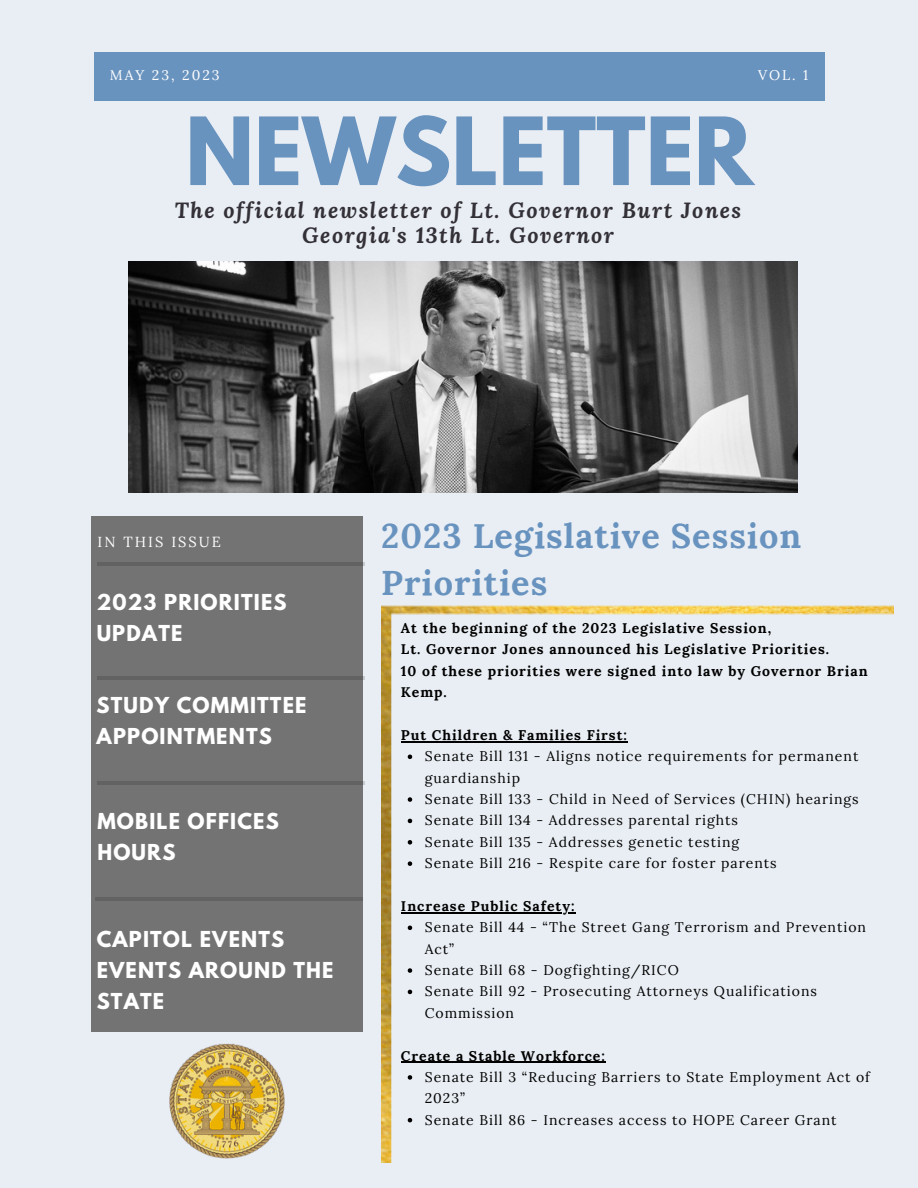
<style>
.page{position:relative;width:918px;height:1188px;background:#e9eef4}
.page>*{position:absolute;margin:0;border:0;box-sizing:border-box;transform-origin:0 0}
.t1{font:700 83.1px "League Spartan";color:#6993bf}
.t2{font:700 34.2px/47.2px "Lora";letter-spacing:.03em;color:#6993bf}
.t3{font:italic 700 21.75px "Lora";letter-spacing:.07em;color:#333137}
.t4{font:700 19.5px/30.9px "League Spartan";letter-spacing:.06em;color:#fff}
.t5{font:14.55px "Lora";letter-spacing:.14em;color:#fff}
.t6{font:13.95px/21.3px "Lora";letter-spacing:.07em;color:#000}
.t7{font:700 13.95px/21.3px "Lora";letter-spacing:.07em;color:#000}
.t8{font:13.95px "Lora";letter-spacing:.14em;color:#fff}
</style>
<div class="page">
<div style="left:95px;top:53px;width:730px;height:47px;background:#6993bf"></div>
<div style="left:92px;top:516px;width:271px;height:515px;background:#737373"></div>
<hr style="left:97px;top:676px;width:267px;height:3px;background:#000">
<hr style="left:97px;top:782px;width:267px;height:3px;background:#000">
<hr style="left:95px;top:897px;width:267px;height:4px;background:#626262">
<img style="left:129px;top:262px;width:668px;height:230px">
<hr style="left:97px;top:563px;width:267px;height:3px;background:#000">
<img style="left:381px;top:606px;width:512px;height:557px">
<img style="left:169px;top:1044px;width:116px;height:115px">
<svg style="left:408px;top:755px;width:4px;height:4px"></svg>
<svg style="left:408px;top:797px;width:4px;height:5px"></svg>
<svg style="left:408px;top:819px;width:4px;height:4px"></svg>
<svg style="left:408px;top:840px;width:4px;height:5px"></svg>
<svg style="left:408px;top:861px;width:4px;height:5px"></svg>
<svg style="left:408px;top:926px;width:4px;height:4px"></svg>
<svg style="left:408px;top:968px;width:4px;height:5px"></svg>
<svg style="left:408px;top:990px;width:4px;height:4px"></svg>
<svg style="left:408px;top:1075px;width:4px;height:5px"></svg>
<svg style="left:408px;top:1118px;width:4px;height:4px"></svg>
<hr style="left:401px;top:741px;width:227px;height:1px;background:#000">
<hr style="left:401px;top:912px;width:174px;height:1px;background:#000">
<hr style="left:401px;top:1062px;width:205px;height:1px;background:#000">
<p class="t8" style="left:110px;top:66px;width:111px">MAY 23, 2023</p>
<p class="t8" style="left:758px;top:66px;width:52px">VOL. 1</p>
<p class="t1" style="left:185px;top:110px;width:570px">NEWSLETTER</p>
<p class="t3" style="left:175px;top:196px;width:568px">The official newsletter of Lt. Governor Burt Jones</p>
<p class="t3" style="left:302px;top:220px;width:313px">Georgia's 13th Lt. Governor</p>
<p class="t5" style="left:97px;top:533px;width:125px">IN THIS ISSUE</p>
<p class="t4" style="left:97px;top:589px;width:191px">2023 PRIORITIES<br>UPDATE</p>
<p class="t4" style="left:97px;top:692px;width:211px">STUDY COMMITTEE<br>APPOINTMENTS</p>
<p class="t4" style="left:97px;top:808px;width:183px">MOBILE OFFICES</p>
<p class="t4" style="left:97px;top:839px;width:80px">HOURS</p>
<p class="t4" style="left:97px;top:926px;width:189px">CAPITOL EVENTS</p>
<p class="t4" style="left:97px;top:957px;width:238px">EVENTS AROUND THE<br>STATE</p>
<p class="t2" style="left:381px;top:511px;width:422px">2023 Legislative Session<br>Priorities</p>
<p class="t7" style="left:401px;top:617px;width:372px">At the beginning of the 2023 Legislative Session,</p>
<p class="t7" style="left:401px;top:639px;width:430px">Lt. Governor Jones announced his Legislative Priorities.</p>
<p class="t7" style="left:401px;top:660px;width:468px">10 of these priorities were signed into law by Governor Brian<br>Kemp.</p>
<p class="t7" style="left:401px;top:724px;width:227px">Put Children &amp; Families First:</p>
<p class="t6" style="left:425px;top:746px;width:435px">Senate Bill 131 - Aligns notice requirements for permanent guardianship</p>
<p class="t6" style="left:425px;top:788px;width:436px">Senate Bill 133 - Child in Need of Services (CHIN) hearings</p>
<p class="t6" style="left:425px;top:810px;width:315px">Senate Bill 134 - Addresses parental rights</p>
<p class="t6" style="left:425px;top:831px;width:316px">Senate Bill 135 - Addresses genetic testing</p>
<p class="t6" style="left:425px;top:852px;width:353px">Senate Bill 216 - Respite care for foster parents</p>
<p class="t7" style="left:401px;top:895px;width:175px">Increase Public Safety:</p>
<p class="t6" style="left:425px;top:917px;width:443px">Senate Bill 44 - “The Street Gang Terrorism and Prevention<br>Act”</p>
<p class="t6" style="left:425px;top:959px;width:256px">Senate Bill 68 - Dogfighting/RICO</p>
<p class="t6" style="left:425px;top:981px;width:394px">Senate Bill 92 - Prosecuting Attorneys Qualifications<br>Commission</p>
<p class="t7" style="left:401px;top:1045px;width:205px">Create a Stable Workforce:</p>
<p class="t6" style="left:425px;top:1066px;width:447px">Senate Bill 3 “Reducing Barriers to State Employment Act of<br>2023”</p>
<p class="t6" style="left:425px;top:1109px;width:413px">Senate Bill 86 - Increases access to HOPE Career Grant</p>
</div>
